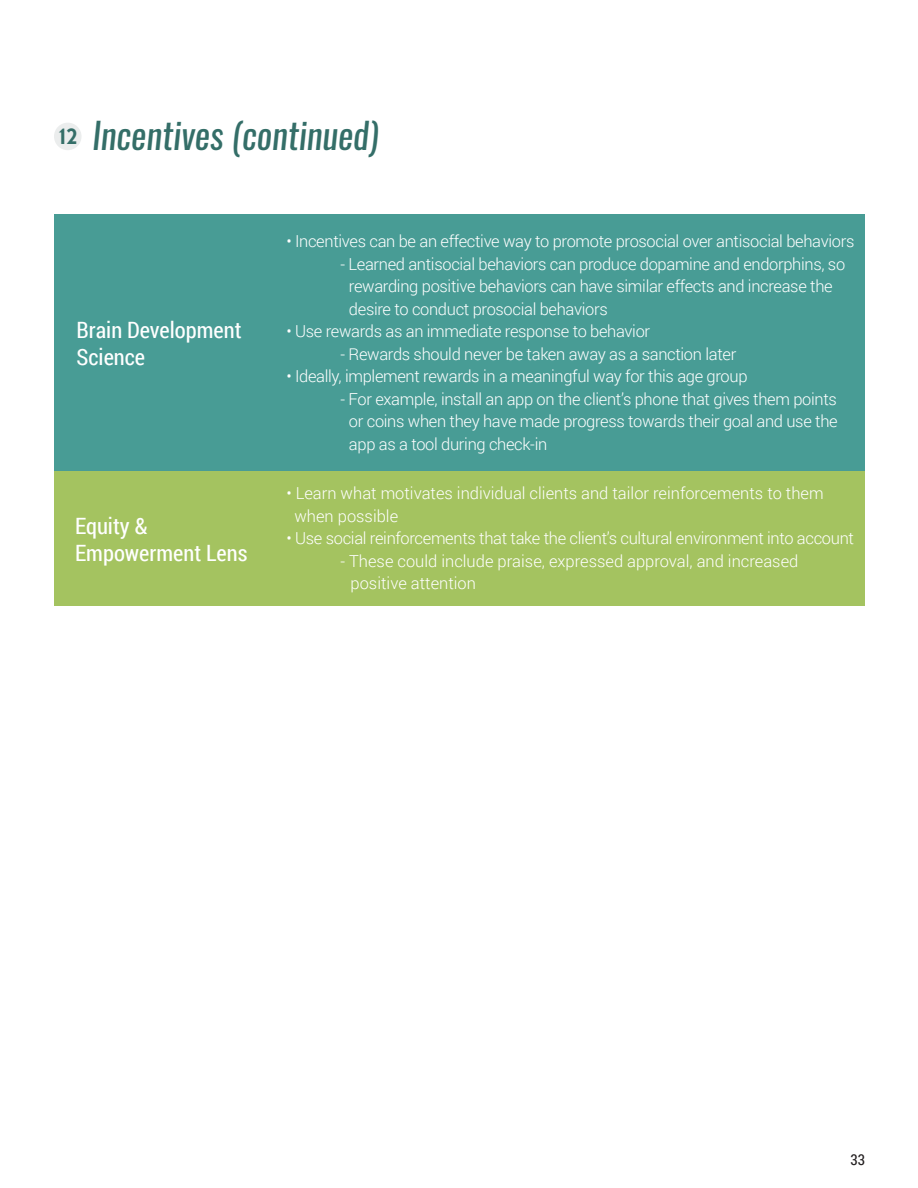
<style>
.page{position:relative;width:918px;height:1188px;background:#fff}
.page>*{position:absolute;margin:0;border:0;box-sizing:border-box;transform-origin:0 0}
.t1{font:italic 36px "Oswald";color:#346e68}
.t2{font:22.5px/27px "Roboto Condensed";color:#fff}
.t3{font:700 19.8px "Deansgate Condensed";color:#346e68}
.t4{font:300 16.5px/22.5px "Roboto";letter-spacing:-.02em;color:#fff}
.t5{font:300 16.5px/22.5px "Roboto";color:#fff}
.t6{font:15px "Roboto Condensed";color:#231f20}
</style>
<div class="page">
<div style="left:54px;top:123px;width:28px;height:27px;background:#ebeded;border-radius:50%"></div>
<div style="left:54px;top:214px;width:811px;height:257px;background:#489c95"></div>
<div style="left:54px;top:471px;width:811px;height:135px;background:#a4c360"></div>
<p class="t3" style="left:59px;top:121px;width:20px">12</p>
<h1 class="t1" style="left:92px;top:110px;width:288px">Incentives (continued)</h1>
<h2 class="t2" style="left:77px;top:316px;width:167px">Brain Development<br>Science</h2>
<h2 class="t2" style="left:75px;top:511px;width:174px">Equity &amp;<br>Empowerment Lens</h2>
<p class="t4" style="left:286px;top:230px;width:569px">• Incentives can be an effective way to promote prosocial over antisocial behaviors</p>
<p class="t4" style="left:349px;top:252px;width:498px;text-indent:-9px">- Learned antisocial behaviors can produce dopamine and endorphins, so rewarding positive behaviors can have similar effects and increase the desire to conduct prosocial behaviors</p>
<p class="t4" style="left:286px;top:320px;width:365px">• Use rewards as an immediate response to behavior</p>
<p class="t4" style="left:340px;top:342px;width:397px">- Rewards should never be taken away as a sanction later</p>
<p class="t4" style="left:286px;top:365px;width:463px">• Ideally, implement rewards in a meaningful way for this age group</p>
<p class="t4" style="left:349px;top:387px;width:490px;text-align:justify;text-indent:-9px">- For example, install an app on the client’s phone that gives them points or coins when they have made progress towards their goal and use the app as a tool during check-in</p>
<p class="t5" style="left:294px;top:481px;width:531px;text-indent:-8px">• Learn what motivates individual clients and tailor reinforcements to them when possible</p>
<p class="t4" style="left:286px;top:526px;width:569px">• Use social reinforcements that take the client’s cultural environment into account</p>
<p class="t5" style="left:351px;top:549px;width:449px;text-indent:-10px">- These could include praise, expressed approval, and increased positive attention</p>
<p class="t6" style="left:851px;top:1149px;width:16px">33</p>
</div>
